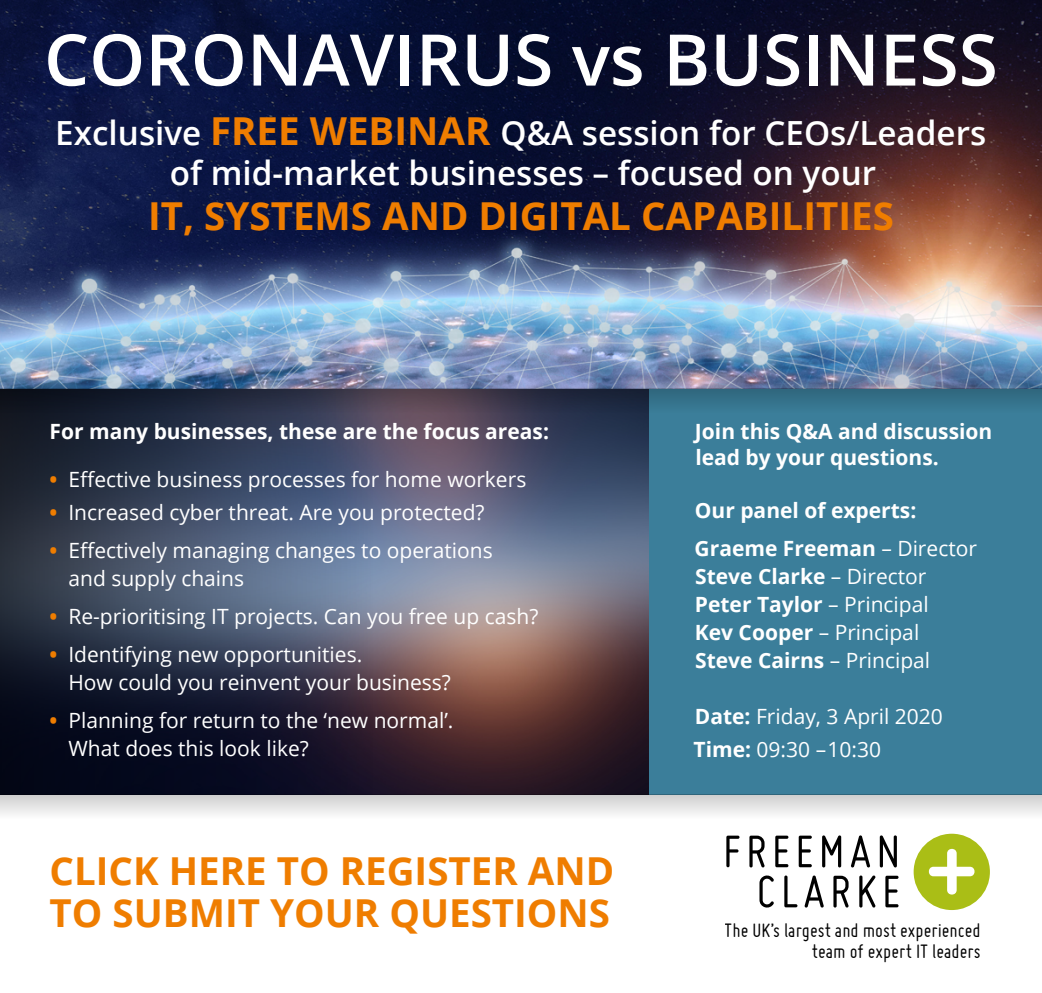
<style>
.page{position:relative;width:1042px;height:993px;background:#fff}
.page>*{position:absolute;margin:0;border:0;box-sizing:border-box;transform-origin:0 0}
.t1{font:600 71.23px "Open Sans";color:#fff}
.t2{font:700 38.5px/42px "Open Sans";color:#ef7d00}
.t3{font:600 33.25px/40.2px "Open Sans";color:#fff;text-align:center}
.t4{font:21px/28px "Open Sans";color:#fff}
.t5{font:700 21px/28px "Open Sans";color:#fff}
.t6{font:21px/21px "Miso";color:#000;text-align:right}
.s1{font-weight:700;font-size:38.5px;color:#ef7d00}
.s2{font-weight:700;color:#ef7d00}
.s3{font-weight:400}
.s4{font-weight:700}
</style>
<div class="page">
<div style="left:631px;top:371px;width:411px;height:423px;background:#3b7e9a"></div>
<img style="left:372px;top:413px;width:277px;height:381px">
<svg style="left:0;top:413px;width:372px;height:381px;background:#2f374d"></svg>
<div style="left:0;top:794px;width:1042px;height:24px;background:linear-gradient(to bottom,#cdcdcd,#f9f9f9)"></div>
<img style="left:0;top:0;width:1042px;height:388px">
<svg style="left:913px;top:833px;width:77px;height:76px"></svg>
<svg style="left:726px;top:835px;width:13px;height:32px"></svg>
<svg style="left:749px;top:835px;width:16px;height:32px"></svg>
<svg style="left:775px;top:835px;width:13px;height:32px"></svg>
<svg style="left:799px;top:835px;width:13px;height:32px"></svg>
<svg style="left:822px;top:835px;width:19px;height:32px"></svg>
<svg style="left:851px;top:835px;width:19px;height:32px"></svg>
<svg style="left:880px;top:835px;width:17px;height:32px"></svg>
<svg style="left:759px;top:875px;width:15px;height:32px"></svg>
<svg style="left:784px;top:875px;width:13px;height:32px"></svg>
<svg style="left:804px;top:875px;width:20px;height:32px"></svg>
<svg style="left:833px;top:875px;width:16px;height:32px"></svg>
<svg style="left:859px;top:875px;width:16px;height:32px"></svg>
<svg style="left:885px;top:875px;width:13px;height:32px"></svg>
<svg style="left:0;top:388px;width:1042px;height:25px"></svg>
<h1 class="t1" style="left:44px;top:11px;width:955px">CORONAVIRUS vs BUSINESS</h1>
<h3 class="t3" style="left:55px;top:112px;width:932px">Exclusive <span class="s1">FREE WEBINAR</span> Q&amp;A session for CEOs/Leaders of mid-market businesses – focused on your</h3>
<h2 class="t2" style="left:148px;top:194px;width:747px">IT, SYSTEMS AND DIGITAL CAPABILITIES</h2>
<p class="t5" style="left:50px;top:416px;width:501px">For many businesses, these are the focus areas:</p>
<p class="t4" style="left:50px;top:464px;width:478px"><span class="s2">•</span> Effective business processes for home workers</p>
<p class="t4" style="left:50px;top:497px;width:436px"><span class="s2">•</span> Increased cyber threat. Are you protected?</p>
<p class="t4" style="left:68px;top:535px;width:426px;text-indent:-19px"><span class="s2">•</span> Effectively managing changes to operations and supply chains</p>
<p class="t4" style="left:50px;top:601px;width:490px"><span class="s2">•</span> Re-prioritising IT projects. Can you free up cash?</p>
<p class="t4" style="left:68px;top:639px;width:384px;text-indent:-19px"><span class="s2">•</span> Identifying new opportunities.<br>How could you reinvent your business?</p>
<p class="t4" style="left:68px;top:705px;width:386px;text-indent:-19px"><span class="s2">•</span> Planning for return to the ‘new normal’.<br>What does this look like?</p>
<h2 class="t2" style="left:50px;top:848px;width:566px">CLICK HERE TO REGISTER AND<br>TO SUBMIT YOUR QUESTIONS</h2>
<p class="t5" style="left:695px;top:417px;width:299px;line-height:26.2px">Join this Q&amp;A and discussion lead by your questions.</p>
<p class="t5" style="left:694px;top:490px;width:284px;line-height:38px">Our panel of experts:<br>Graeme Freeman <span class="s3">– Director</span></p>
<p class="t5" style="left:695px;top:561px;width:237px">Steve Clarke <span class="s3">– Director<br></span>Peter Taylor <span class="s3">– Principal<br></span>Kev Cooper <span class="s3">– Principal<br></span>Steve Cairns <span class="s3">– Principal</span></p>
<p class="t4" style="left:693px;top:698px;width:251px;line-height:32.9px"><span class="s4">Date:</span> Friday, 3 April 2020<br><span class="s4">Time:</span> 09:30 – 10:30</p>
<p class="t6" style="left:724px;top:919px;width:257px">The UK’s largest and most experienced team of expert IT leaders</p>
</div>
